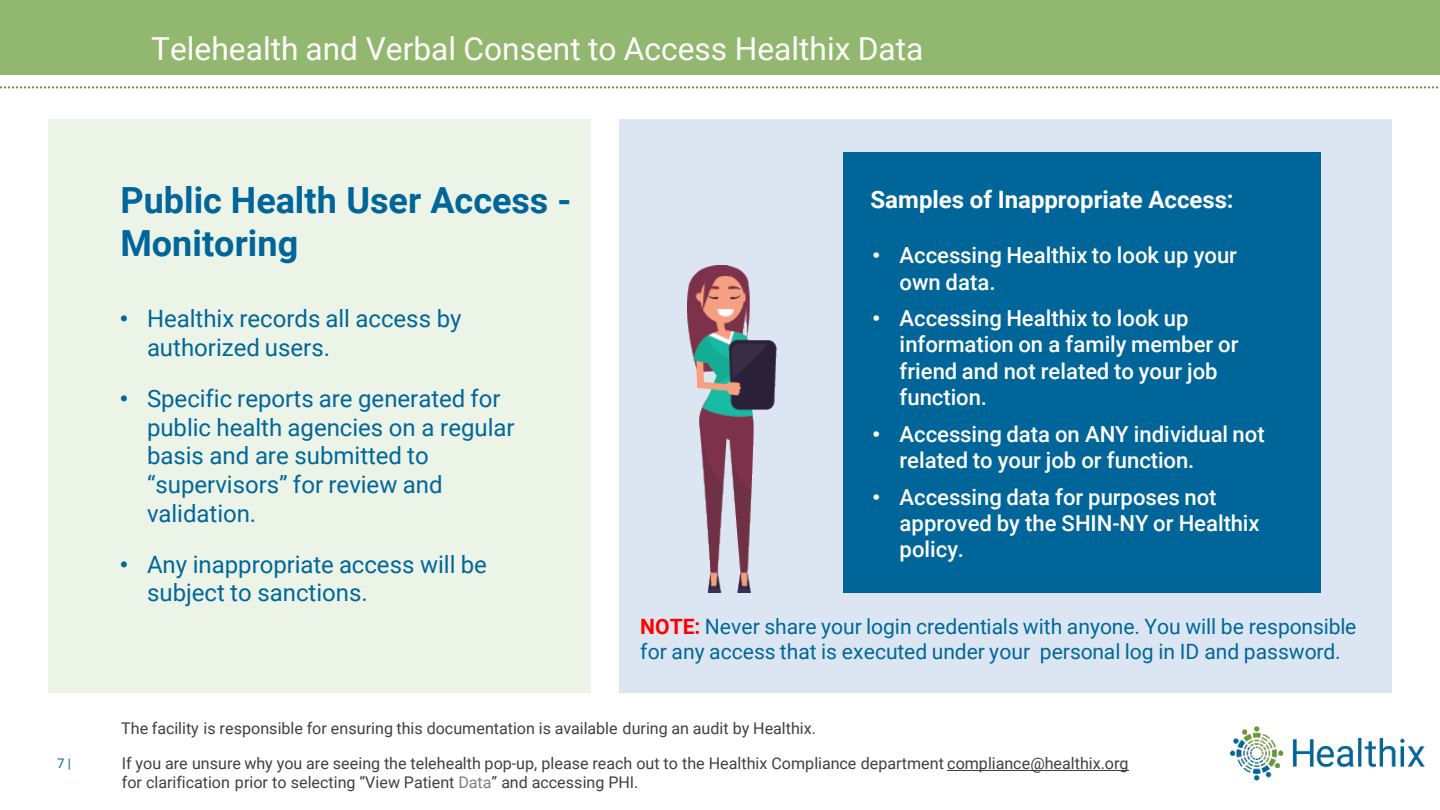
<style>
.page{position:relative;width:1440px;height:810px;background:#fff}
.page>*{position:absolute;margin:0;border:0;box-sizing:border-box;transform-origin:0 0}
.t1{font:700 36px/43.2px "Roboto";color:#069}
.t2{font:31.6px "Roboto";color:#fff}
.t3{font:24px/28.8px "Roboto";color:#00679a}
.t4{font:700 24px "Roboto";color:#fff}
.t5{font:500 22px/26.4px "Roboto";color:#fff}
.t6{font:21.2px/25.2px "Roboto";color:#00679a}
.t7{font:16px/35.2px "Roboto";color:#404040}
.t8{font:13.2px "Roboto";color:#00679a}
.s1{font-family:"Arial"}
.s2{font-family:"Arial";font-weight:400}
.s3{font-weight:700;color:#f00}
.s4{color:#00679a}
.s5{color:#7f7f7f}
</style>
<div class="page">
<img style="left:1230px;top:726px;width:195px;height:55px">
<div style="left:48px;top:120px;width:543px;height:573px;background:#ecf3e7"></div>
<div style="left:619px;top:120px;width:773px;height:573px;background:#dce6f2"></div>
<div style="left:0;top:0;width:1440px;height:75px;background:#92b86f"></div>
<svg style="left:0;top:86px;width:1439px;height:2px"></svg>
<img style="left:688px;top:266px;width:89px;height:327px">
<hr style="left:947px;top:770px;width:182px;height:1px;background:#404040">
<div style="left:843px;top:152px;width:478px;height:441px;background:#069"></div>
<p class="t8" style="left:57px;top:754px;width:16px">7 |</p>
<p class="t2" style="left:151px;top:26px;width:774px">Telehealth and Verbal Consent to Access Healthix Data</p>
<p class="t1" style="left:120px;top:177px;width:453px">Public Health User Access -<br>Monitoring</p>
<p class="t3" style="left:147px;top:303px;width:316px;text-indent:-27px"><span class="s1">•</span> Healthix records all access by authorized users.</p>
<p class="t3" style="left:147px;top:383px;width:369px;text-indent:-27px"><span class="s1">•</span> Specific reports are generated for public health agencies on a regular basis and are submitted to “supervisors” for review and validation.</p>
<p class="t3" style="left:147px;top:549px;width:341px;text-indent:-27px"><span class="s1">•</span> Any inappropriate access will be subject to sanctions.</p>
<p class="t4" style="left:871px;top:182px;width:365px">Samples of Inappropriate Access:</p>
<p class="t5" style="left:900px;top:241px;width:339px;text-indent:-27px"><span class="s2">•</span> Accessing Healthix to look up your own data.</p>
<p class="t5" style="left:900px;top:304px;width:340px;text-indent:-27px"><span class="s2">•</span> Accessing Healthix to look up information on a family member or friend and not related to your job function.</p>
<p class="t5" style="left:900px;top:420px;width:367px;text-indent:-27px"><span class="s2">•</span> Accessing data on ANY individual not related to your job or function.</p>
<p class="t5" style="left:900px;top:483px;width:362px;text-indent:-27px"><span class="s2">•</span> Accessing data for purposes not approved by the SHIN-NY or Healthix policy.</p>
<p class="t6" style="left:640px;top:613px;width:718px"><span class="s3">NOTE:</span> Never share your login credentials with anyone. You will be responsible for any access that is executed under your personal log in ID and password.</p>
<p class="t7" style="left:121px;top:710px;width:1009px">The facility is responsible for ensuring this documentation is available during an audit by Healthix<span class="s4">.<br></span>If you are unsure why you are seeing the telehealth pop-up, please reach out to the Healthix Compliance department compliance@healthix.org</p>
<p class="t7" style="left:122px;top:764px;width:518px">for clarification prior to selecting “View Patient <span class="s5">Data</span>” and accessing PHI.</p>
</div>
